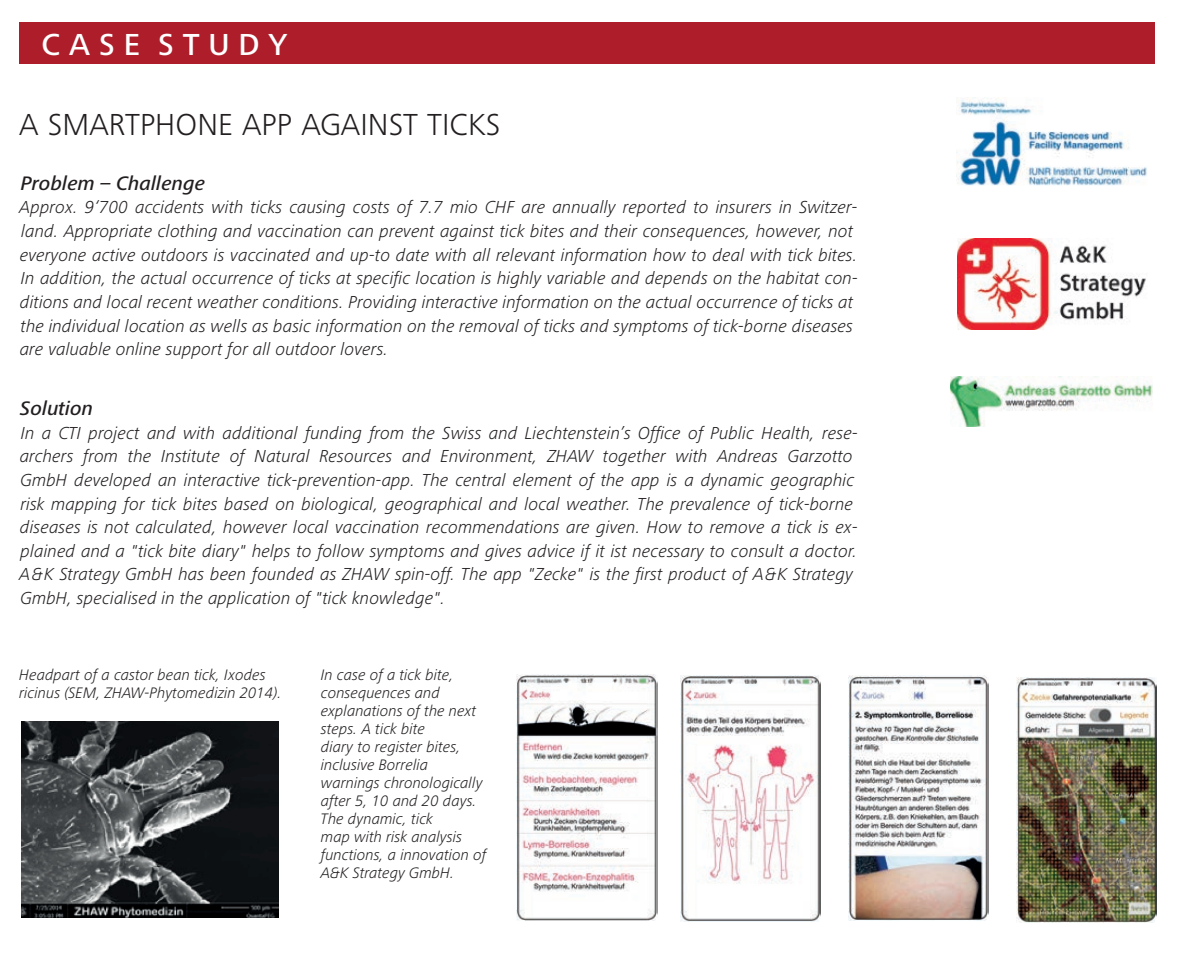
<style>
.page{position:relative;width:1196px;height:953px;background:#fff}
.page>*{position:absolute;margin:0;border:0;box-sizing:border-box;transform-origin:0 0}
.t1{font:300 31.5px "Frutiger Next Pro";color:#231f20}
.t2{font:500 31.5px "Frutiger Next Pro";color:#fff}
.t3{font:italic 500 20.25px "Frutiger Next Pro";letter-spacing:.005em;color:#231f20}
.t4{font:italic 300 18px/23.6px "Frutiger Next Pro";color:#231f20}
.t5{font:italic 300 15.75px/18px "Frutiger Next Pro";color:#231f20}
</style>
<div class="page">
<img style="left:21px;top:721px;width:258px;height:196px">
<div style="left:19px;top:23px;width:1135px;height:41px;background:#ae1d2a"></div>
<img style="left:951px;top:376px;width:201px;height:50px">
<img style="left:957px;top:238px;width:189px;height:92px">
<img style="left:956px;top:98px;width:191px;height:88px">
<img style="left:517px;top:674px;width:140px;height:245px">
<img style="left:680px;top:675px;width:141px;height:245px">
<img style="left:848px;top:675px;width:140px;height:245px">
<img style="left:1016px;top:677px;width:140px;height:245px">
<h1 class="t2" style="left:42px;top:26px;width:247px">C A S E S T U D Y</h1>
<h1 class="t1" style="left:19px;top:106px;width:483px">A SMARTPHONE APP AGAINST TICKS</h1>
<p class="t3" style="left:21px;top:171px;width:186px">Problem – Challenge</p>
<p class="t4" style="left:20px;top:195px;width:839px">Approx. 9‘700 accidents with ticks causing costs of 7.7 mio CHF are annually reported to insurers in Switzer&shy;land. Appropriate clothing and vaccination can prevent against tick bites and their consequences, however, not everyone active outdoors is vaccinated and up-to date with all relevant information how to deal with tick bites.<br>In addition, the actual occurrence of ticks at specific location is highly variable and depends on the habitat con&shy;ditions and local recent weather conditions. Providing interactive information on the actual occurrence ofticks at the individual location as wells as basic information on the removal ofticks and symptoms oftick-borne diseases are valuable online support for all outdoor lovers.</p>
<p class="t3" style="left:20px;top:396px;width:74px">Solution</p>
<p class="t4" style="left:20px;top:420px;width:839px">In a CTI project and with additional funding from the Swiss and Liechtenstein’s Office of Public Health, rese&shy;archers from the Institute of Natural Resources and Environment, ZHAW together with Andreas Garzotto GmbH developed an interactive tick-prevention-app. The central element of the app is a dynamic geographic risk mapping for tick bites based on biological, geographical and local weather. The prevalence of tick-borne diseases is not calculated, however local vaccination recommendations are given. How to remove a tick is ex&shy;plained and a "tick bite diary" helps to follow symptoms and gives advice if it ist necessary to consult a doctor.<br>A&amp;K Strategy GmbH has been founded as ZHAW spin-off. The app "Zecke" is the first product of A&amp;K Strategy GmbH, specialised in the application of"tick knowledge".</p>
<p class="t5" style="left:19px;top:665px;width:264px">Headpart ofa castor bean tick, Ixodes ricinus (SEM, ZHAW-Phytomedizin 2014).</p>
<p class="t5" style="left:321px;top:665px;width:170px">In case ofa tick bite, consequences and explanations ofthe next steps. A tick bite<br>diary to register bites, inclusive Borrelia warnings chronologically after 5, 10 and 20 days.<br>The dynamic, tick<br>map with risk analysis functions, a innovation of<br>A&amp;K Strategy GmbH.</p>
</div>
